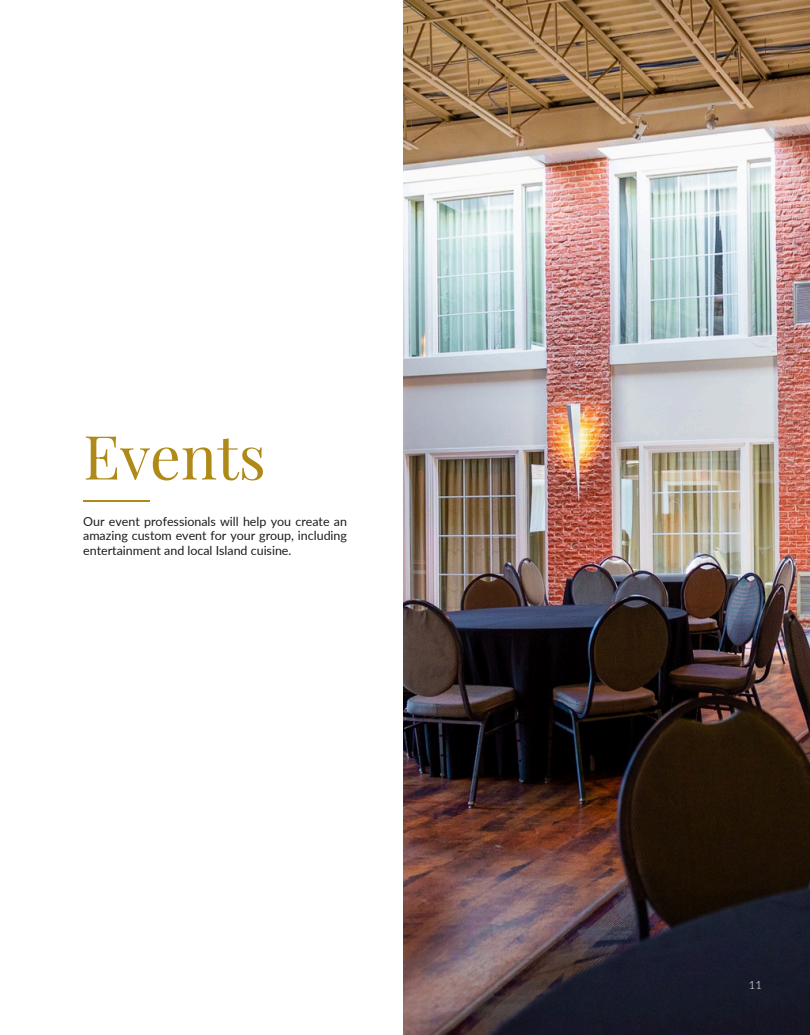
<style>
.page{position:relative;width:810px;height:1035px;background:#fff}
.page>*{position:absolute;margin:0;border:0;box-sizing:border-box;transform-origin:0 0}
.t1{font:60.88px "Playfair Display";color:#b08a19}
.t2{font:12.5px/14px "Lato";color:#1d1d1b;text-align:justify}
.t3{font:300 11.25px "Lato";color:#fff}
</style>
<div class="page">
<img style="left:404px;top:0;width:406px;height:1035px">
<hr style="left:83px;top:500px;width:67px;height:1px;background:#b08a19">
<p class="t1" style="left:83px;top:414px;width:184px">Events</p>
<p class="t2" style="left:83px;top:515px;width:265px">Our event professionals will help you create an amazing custom event for your group, including entertainment and local Island cuisine.</p>
<p class="t3" style="left:749px;top:978px;width:15px">11</p>
</div>
